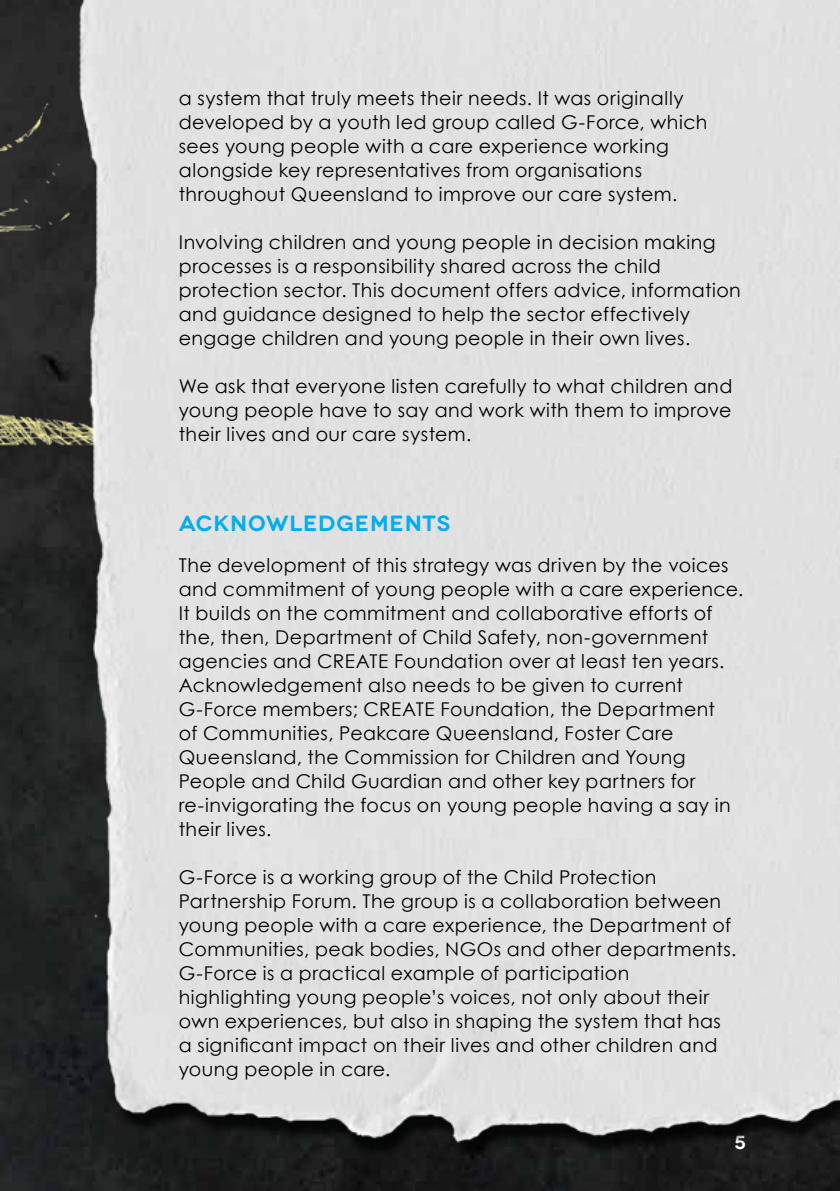
<style>
.page{position:relative;width:840px;height:1191px;background:#fff}
.page>*{position:absolute;margin:0;border:0;box-sizing:border-box;transform-origin:0 0}
.t1{font:600 22px "Novecentowide";letter-spacing:.04em;color:#00aeef}
.t2{font:19px/24px "Century Gothic";letter-spacing:.025em;color:#000}
.t3{font:600 19px "Novecentowide";color:#fff}
</style>
<div class="page">
<img style="left:34px;top:699px;width:805px;height:492px">
<img style="left:0;top:0;width:54px;height:699px">
<img style="left:54px;top:0;width:785px;height:1174px">
<img style="left:0;top:255px;width:34px;height:936px">
<p class="t2" style="left:179px;top:86px;width:530px">a system that truly meets their needs. It was originally developed by a youth led group called G-Force, which sees young people with a care experience working alongside key representatives from organisations throughout Queensland to improve our care system.</p>
<p class="t2" style="left:179px;top:230px;width:563px">Involving children and young people in decision making processes is a responsibility shared across the child protection sector. This document offers advice, information and guidance designed to help the sector effectively engage children and young people in their own lives.</p>
<p class="t2" style="left:179px;top:374px;width:554px;text-align:justify">We ask that everyone listen carefully to what children and young people have to say and work with them to improve their lives and our care system.</p>
<p class="t1" style="left:179px;top:510px;width:70px">ACKNOWLED</p>
<p class="t1" style="left:336px;top:510px;width:69px">GEMENTS</p>
<p class="t2" style="left:179px;top:553px;width:566px">The development of this strategy was driven by the voices and commitment of young people with a care experience.<br>It builds on the commitment and collaborative efforts of the, then, Department of Child Safety, non-government agencies and CREATE Foundation over at least ten years.<br>Acknowledgement also needs to be given to current G-Force members; CREATE Foundation, the Department<br>of Communities, Peakcare Queensland, Foster Care Queensland, the Commission for Children and Young People and Child Guardian and other key partners for re-invigorating the focus on young people having a say in their lives.</p>
<p class="t2" style="left:179px;top:865px;width:559px">G-Force is a working group of the Child Protection Partnership Forum. The group is a collaboration between young people with a care experience, the Department of Communities, peak bodies, NGOs and other departments.<br>G-Force is a practical example of participation highlighting young people’s voices, not only about their own experiences, but also in shaping the system that has a significant impact on their lives and other children and young people in care.</p>
<p class="t3" style="left:733px;top:1131px;width:14px">5</p>
</div>
